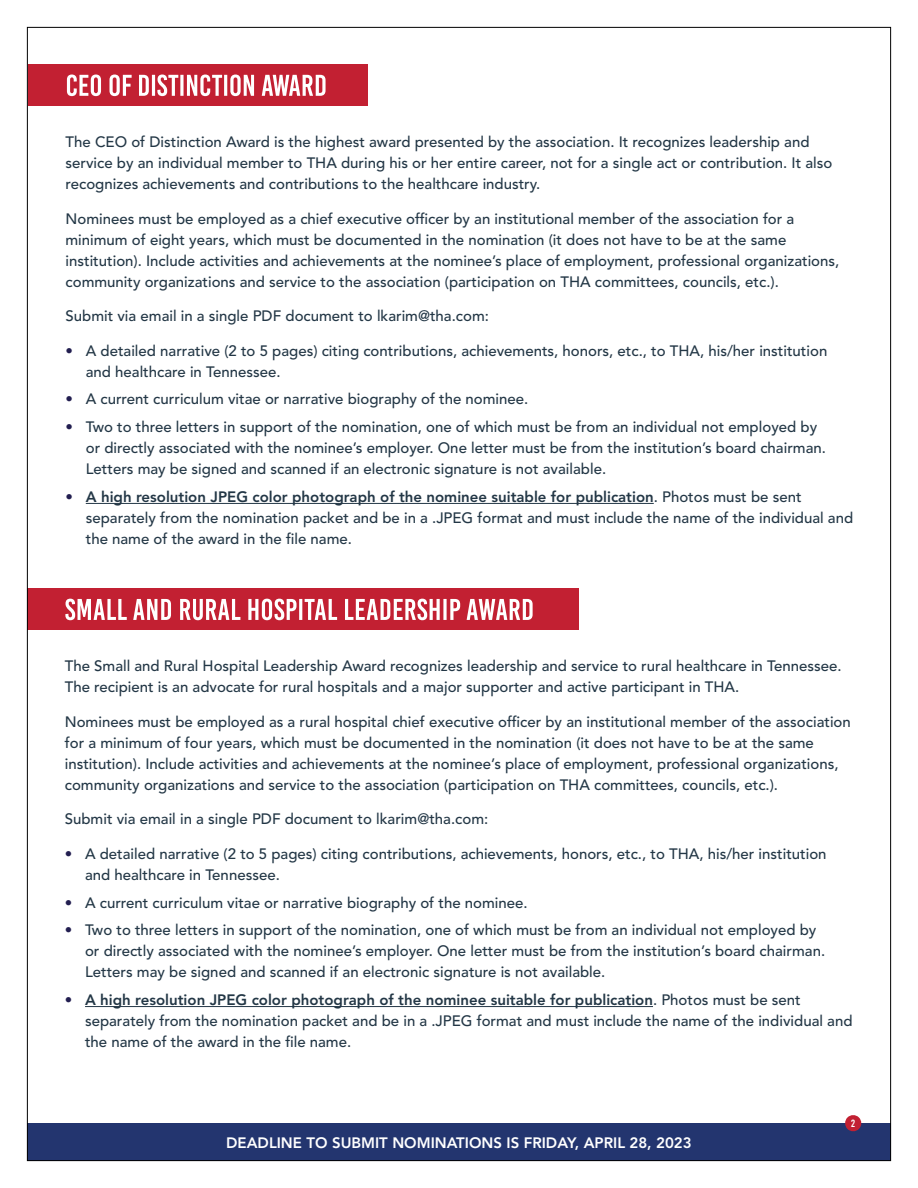
<style>
.page{position:relative;width:918px;height:1188px;background:#fff}
.page>*{position:absolute;margin:0;border:0;box-sizing:border-box;transform-origin:0 0}
.t1{font:500 15px/21px "Avenir LT Std";color:#233746}
.t2{font:800 15px "Avenir LT Std";color:#fff}
.t3{font:10.5px "Bebas Kai";color:#fff}
.s1{color:#221e50}
.s2{font-weight:800}
</style>
<div class="page">
<div style="left:27px;top:1123px;width:864px;height:38px;background:#23356f"></div>
<svg style="left:845px;top:1115px;width:17px;height:17px"></svg>
<hr style="left:85px;top:1006px;width:568px;height:1px;background:#233746">
<div style="left:27px;top:589px;width:551px;height:41px;background:#c22032"></div>
<hr style="left:86px;top:503px;width:568px;height:1px;background:#233746">
<div style="left:28px;top:65px;width:339px;height:41px;background:#c22032"></div>
<svg style="left:67px;top:75px;width:259px;height:21px"></svg>
<svg style="left:65px;top:599px;width:468px;height:21px"></svg>
<p class="t1" style="left:66px;top:132px;width:768px">The CEO of Distinction Award is the highest award presented by the association. It recognizes leadership and service by an individual member to THA during his or her entire career, not for a single act or contribution. It also recognizes achievements and contributions to the healthcare industry.</p>
<p class="t1" style="left:66px;top:208px;width:775px">Nominees must be employed as a chief executive officer by an institutional member of the association for a minimum of eight years, which must be documented in the nomination (it does not have to be at the same institution). Include activities and achievements at the nominee’s place of employment, professional organizations, community organizations and service to the association (participation on THA committees, councils, etc.).</p>
<p class="t1" style="left:66px;top:306px;width:425px">Submit via email in a single PDF document to lkarim@tha.com:</p>
<p class="t1" style="left:86px;top:340px;width:743px;text-indent:-20px"><span class="s1">•</span> A detailed narrative (2 to 5 pages) citing contributions, achievements, honors, etc., to THA, his/her institution and healthcare in Tennessee.</p>
<p class="t1" style="left:66px;top:389px;width:464px"><span class="s1">•</span> A current curriculum vitae or narrative biography of the nominee.</p>
<p class="t1" style="left:86px;top:417px;width:742px;text-indent:-20px"><span class="s1">•</span> Two to three letters in support of the nomination, one of which must be from an individual not employed by or directly associated with the nominee’s employer. One letter must be from the institution’s board chairman.<br>Letters may be signed and scanned if an electronic signature is not available.</p>
<p class="t1" style="left:86px;top:487px;width:769px;text-indent:-20px"><span class="s1">•</span> <span class="s2">A high resolution JPEG color photograph of the nominee suitable for publication</span>. Photos must be sent separately from the nomination packet and be in a .JPEG format and must include the name of the individual and the name of the award in the file name.</p>
<p class="t1" style="left:65px;top:656px;width:778px">The Small and Rural Hospital Leadership Award recognizes leadership and service to rural healthcare in Tennessee.<br>The recipient is an advocate for rural hospitals and a major supporter and active participant in THA.</p>
<p class="t1" style="left:65px;top:711px;width:788px">Nominees must be employed as a rural hospital chief executive officer by an institutional member of the association for a minimum of four years, which must be documented in the nomination (it does not have to be at the same institution). Include activities and achievements at the nominee’s place of employment, professional organizations, community organizations and service to the association (participation on THA committees, councils, etc.).</p>
<p class="t1" style="left:65px;top:809px;width:425px">Submit via email in a single PDF document to lkarim@tha.com:</p>
<p class="t1" style="left:85px;top:843px;width:743px;text-indent:-20px"><span class="s1">•</span> A detailed narrative (2 to 5 pages) citing contributions, achievements, honors, etc., to THA, his/her institution and healthcare in Tennessee.</p>
<p class="t1" style="left:65px;top:892px;width:464px"><span class="s1">•</span> A current curriculum vitae or narrative biography of the nominee.</p>
<p class="t1" style="left:85px;top:920px;width:742px;text-indent:-20px"><span class="s1">•</span> Two to three letters in support of the nomination, one of which must be from an individual not employed by or directly associated with the nominee’s employer. One letter must be from the institution’s board chairman.<br>Letters may be signed and scanned if an electronic signature is not available.</p>
<p class="t1" style="left:85px;top:990px;width:769px;text-indent:-20px"><span class="s1">•</span> <span class="s2">A high resolution JPEG color photograph of the nominee suitable for publication</span>. Photos must be sent separately from the nomination packet and be in a .JPEG format and must include the name of the individual and the name of the award in the file name.</p>
<p class="t2" style="left:226px;top:1134px;width:467px">DEADLINE TO SUBMIT NOMINATIONS IS FRIDAY, APRIL 28, 2023</p>
<p class="t3" style="left:851px;top:1117px;width:6px">2</p>
</div>
